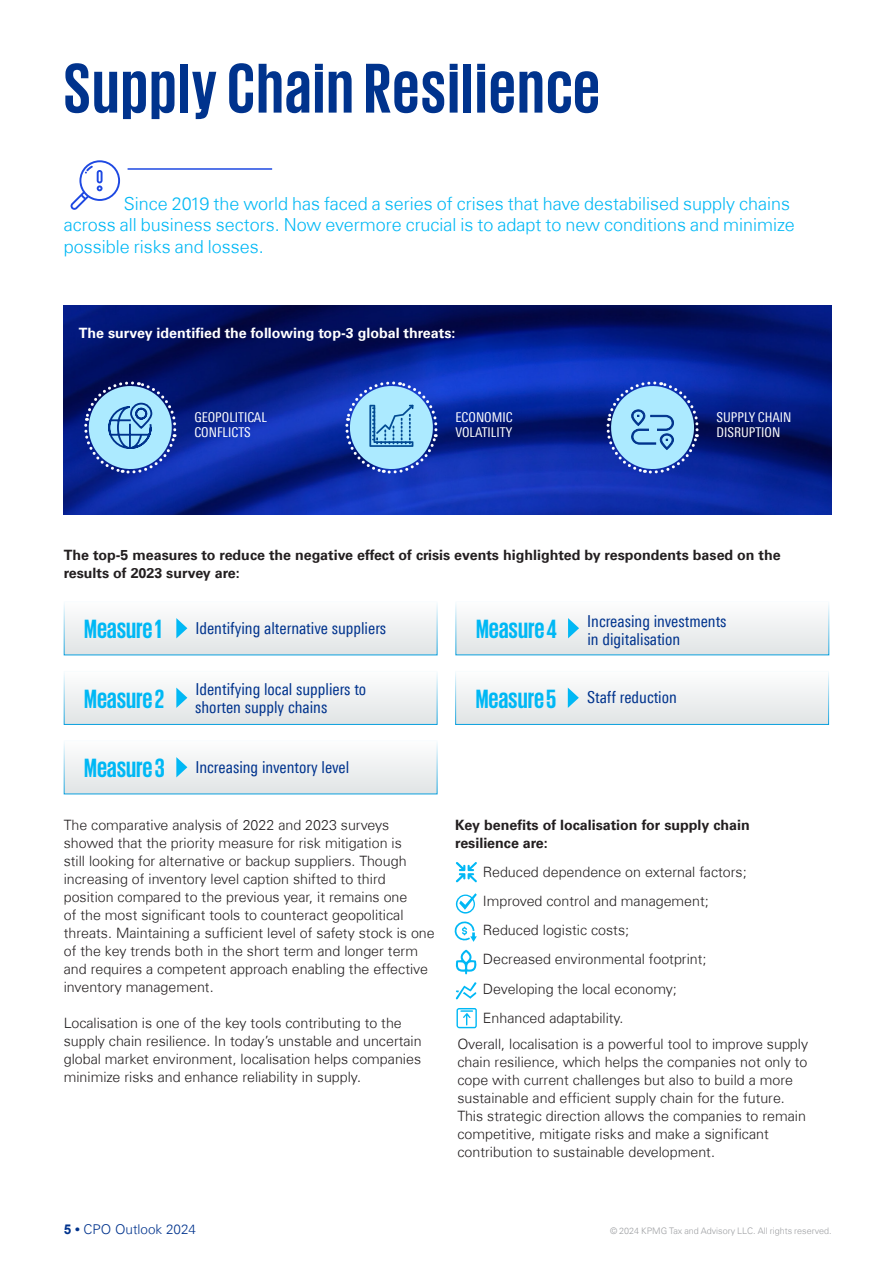
<style>
.page{position:relative;width:893px;height:1263px;background:#fff}
.page>*{position:absolute;margin:0;border:0;box-sizing:border-box;transform-origin:0 0}
.Kapitel_Headline_blau___KPMG_Bold_40pt{font:700 72px "KPMG Cyrillic";letter-spacing:.025em;color:#00338d}
.Bodycopy_9_5pt{font:700 27px "KPMG Cyrillic";color:#00b8f5}
.Bodycopy_9_5pt-2{font:300 18px/21.6px "Universfor KPMG";color:#00b8f5}
.t1{font:condensed 16.5px/18px "Universfor KPMG";color:#00338d}
.t2{font:300 14.25px/18px "Universfor KPMG";color:#231f20}
.t3{font:700 14.25px/18px "Universfor KPMG";color:#231f20}
.t4{font:700 14.25px "Universfor KPMG";color:#fff}
.Bodycopy_9_5pt-3{font:condensed 13.5px/15px "Universfor KPMG";color:#fff}
.t5{font:300 13.5px "Universfor KPMG";color:#00338d}
.t6{font:300 9px "Universfor KPMG";color:#9d9fa2}
.s1{font-family:"Arial";font-weight:700}
</style>
<div class="page">
<img style="left:64px;top:305px;width:767px;height:209px">
<div style="left:64px;top:601px;width:373px;height:54px;background:linear-gradient(to right,#eff1f1,#eff0f1)"></div>
<div style="left:64px;top:671px;width:373px;height:54px;background:linear-gradient(to right,#eff1f1,#eff1f1);border:1px solid #009cdc"></div>
<div style="left:64px;top:740px;width:373px;height:54px;background:linear-gradient(to right,#eff1f1,#eff0f1)"></div>
<div style="left:455px;top:671px;width:374px;height:54px;background:linear-gradient(to right,#eff1f1,#eff1f1);border:1px solid #009cdc"></div>
<div style="left:455px;top:601px;width:374px;height:54px;background:linear-gradient(to right,#eef0f1,#eef0f1)"></div>
<hr style="left:128px;top:168px;width:144px;height:2px;background:#1e49e2">
<svg style="left:71px;top:160px;width:49px;height:50px"></svg>
<svg style="left:83px;top:380px;width:95px;height:95px;background:#6692c8"></svg>
<svg style="left:344px;top:380px;width:95px;height:95px;background:#6c9dda"></svg>
<svg style="left:605px;top:380px;width:95px;height:95px;background:#6c9bd7"></svg>
<svg style="left:176px;top:618px;width:11px;height:20px"></svg>
<svg style="left:176px;top:688px;width:11px;height:20px"></svg>
<svg style="left:176px;top:757px;width:11px;height:20px"></svg>
<svg style="left:568px;top:688px;width:11px;height:20px"></svg>
<svg style="left:568px;top:618px;width:11px;height:20px"></svg>
<svg style="left:456px;top:862px;width:21px;height:20px"></svg>
<svg style="left:456px;top:893px;width:21px;height:20px"></svg>
<svg style="left:454px;top:921px;width:23px;height:21px"></svg>
<svg style="left:456px;top:950px;width:20px;height:24px"></svg>
<svg style="left:456px;top:982px;width:20px;height:17px"></svg>
<svg style="left:456px;top:1008px;width:21px;height:20px"></svg>
<div style="left:649px;top:424px;width:7px;height:12px;background:#aceaff"></div>
<p class="Kapitel_Headline_blau___KPMG_Bold_40pt" style="left:64px;top:52px;width:538px">Supply Chain Resilience</p>
<p class="Bodycopy_9_5pt-2" style="left:64px;top:192px;width:733px;text-indent:60px">Since 2019 the world has faced a series of crises that have destabilised supply chains across all business sectors. Now evermore crucial is to adapt to new conditions and minimize possible risks and losses.</p>
<p class="t4" style="left:79px;top:324px;width:378px">The survey identified the following top-3 global threats:</p>
<p class="Bodycopy_9_5pt-3" style="left:194px;top:410px;width:74px">GEOPOLITICAL<br>CONFLICTS</p>
<p class="Bodycopy_9_5pt-3" style="left:455px;top:410px;width:59px">ECONOMIC<br>VOLATILITY</p>
<p class="Bodycopy_9_5pt-3" style="left:717px;top:410px;width:76px">SUPPLY CHAIN<br>DISRUPTION</p>
<p class="t3" style="left:64px;top:546px;width:718px">The top-5 measures to reduce the negative effect of crisis events highlighted by respondents based on the results of 2023 survey are:</p>
<p class="Bodycopy_9_5pt" style="left:84px;top:616px;width:79px">Measure 1</p>
<p class="t1" style="left:195px;top:619px;width:192px">Identifying alternative suppliers</p>
<p class="Bodycopy_9_5pt" style="left:476px;top:616px;width:83px">Measure 4</p>
<p class="t1" style="left:587px;top:612px;width:141px">Increasing investments in digitalisation</p>
<p class="Bodycopy_9_5pt" style="left:84px;top:685px;width:82px">Measure 2</p>
<p class="t1" style="left:195px;top:680px;width:173px">Identifying local suppliers to shorten supply chains</p>
<p class="Bodycopy_9_5pt" style="left:476px;top:685px;width:82px">Measure 5</p>
<p class="t1" style="left:587px;top:688px;width:91px">Staff reduction</p>
<p class="Bodycopy_9_5pt" style="left:84px;top:755px;width:82px">Measure 3</p>
<p class="t1" style="left:195px;top:758px;width:155px">Increasing inventory level</p>
<p class="t2" style="left:64px;top:816px;width:373px">The comparative analysis of 2022 and 2023 surveys showed that the priority measure for risk mitigation is<br>still looking for alternative or backup suppliers. Though increasing of inventory level caption shifted to third position compared to the previous year, it remains one<br>of the most significant tools to counteract geopolitical threats. Maintaining a sufficient level of safety stock is one of the key trends both in the short term and longer term and requires a competent approach enabling the effective inventory management.</p>
<p class="t2" style="left:64px;top:1014px;width:359px">Localisation is one of the key tools contributing to the supply chain resilience. In today’s unstable and uncertain global market environment, localisation helps companies minimize risks and enhance reliability in supply.</p>
<p class="t3" style="left:455px;top:816px;width:296px">Key benefits of localisation for supply chain resilience are:</p>
<p class="t2" style="left:483px;top:862px;width:265px">Reduced dependence on external factors;</p>
<p class="t2" style="left:483px;top:892px;width:227px">Improved control and management;</p>
<p class="t2" style="left:483px;top:921px;width:148px">Reduced logistic costs;</p>
<p class="t2" style="left:483px;top:950px;width:225px">Decreased environmental footprint;</p>
<p class="t2" style="left:483px;top:979px;width:195px">Developing the local economy;</p>
<p class="t2" style="left:483px;top:1009px;width:142px">Enhanced adaptability.</p>
<p class="t2" style="left:457px;top:1035px;width:352px">Overall, localisation is a powerful tool to improve supply chain resilience, which helps the companies not only to cope with current challenges but also to build a more sustainable and efficient supply chain for the future.<br>This strategic direction allows the companies to remain competitive, mitigate risks and make a significant contribution to sustainable development.</p>
<p class="t5" style="left:64px;top:1221px;width:134px"><span class="s1">5 •</span> CPO Outlook 2024</p>
<p class="t6" style="left:610px;top:1225px;width:223px">© 2024 KPMG Tax and Advisory LLC. All rights reserved.</p>
</div>
